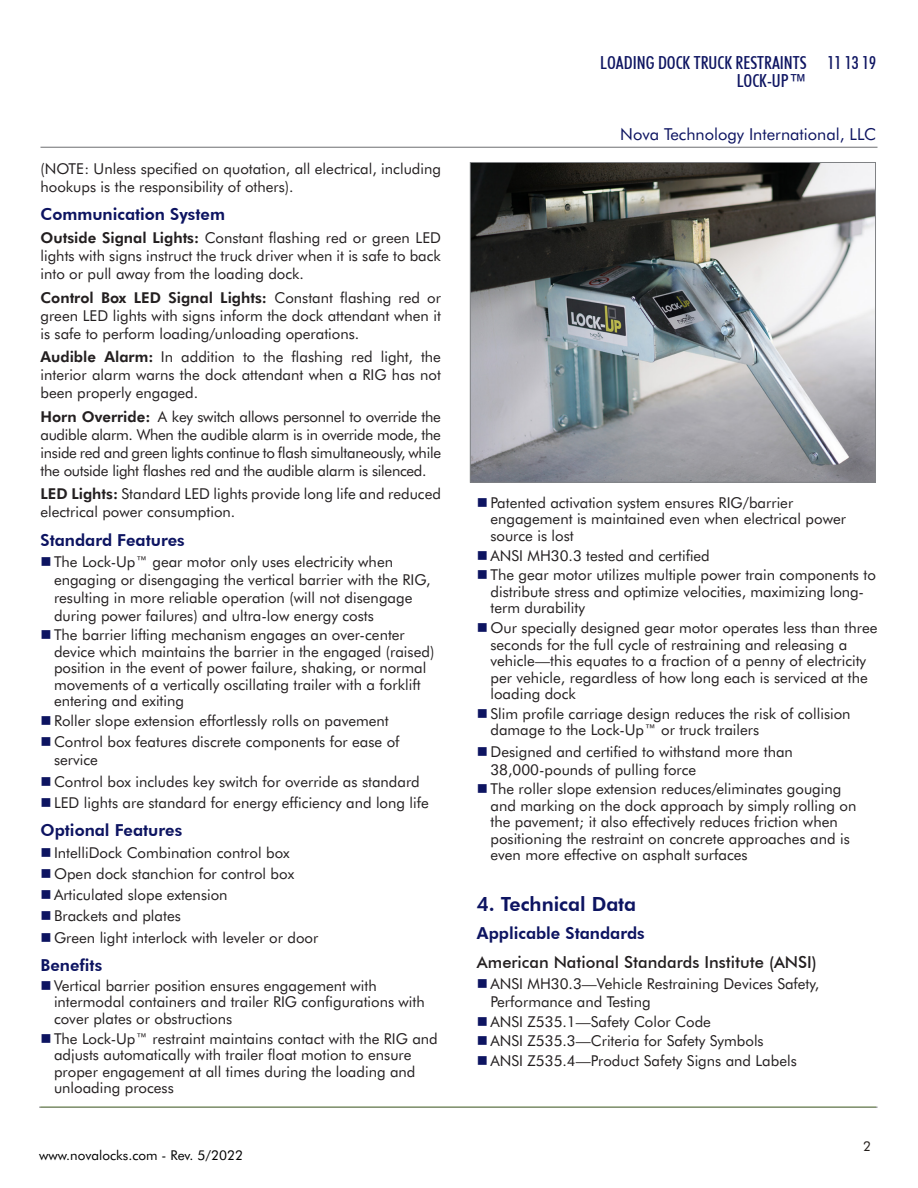
<style>
.page{position:relative;width:918px;height:1188px;background:#fff}
.page>*{position:absolute;margin:0;border:0;box-sizing:border-box;transform-origin:0 0}
._01_Ten-Part_Header{font:800 19.5px "Futura BT";color:#0d1461}
.t1{font:500 condensed 18px "Futura BT";color:#0d1461}
._02_Subhead{font:800 16.5px "Futura BT";color:#0d1461}
._03_Subhead{font:500 16.5px "Futura BT";color:#231f20}
.t2{font:16.5px "Futura BT";color:#0d1461}
._05_Body_Copy_01{font:15px/16.5px "Futura BT";color:#231f20}
.t3{font:13.5px "Futura BT";color:#000}
.t4{font:13.5px "Futura BT";color:#241e1b}
.s1{font-weight:700}
</style>
<div class="page">
<hr style="left:40px;top:147px;width:838px;height:1px;background:#6c6d70">
<hr style="left:39px;top:1107px;width:838px;height:1px;background:#6c6d70">
<img style="left:472px;top:164px;width:402px;height:317px">
<div style="left:470px;top:162px;width:406px;height:321px;border:1px solid #808285"></div>
<p class="_05_Body_Copy_01" style="left:40px;top:159px;width:402px;line-height:18px">(NOTE: Unless specified on quotation, all electrical, including hookups is the responsibility of others).</p>
<p class="_02_Subhead" style="left:40px;top:204px;width:186px">Communication System</p>
<p class="_05_Body_Copy_01" style="left:40px;top:229px;width:402px;line-height:18px;text-align:justify"><span class="s1">Outside Signal Lights:</span> Constant flashing red or green LED lights with signs instruct the truck driver when it is safe to back into or pull away from the loading dock.</p>
<p class="_05_Body_Copy_01" style="left:40px;top:288px;width:402px;line-height:18px;text-align:justify"><span class="s1">Control Box LED Signal Lights:</span> Constant flashing red or green LED lights with signs inform the dock attendant when it is safe to perform loading/unloading operations.</p>
<p class="_05_Body_Copy_01" style="left:40px;top:347px;width:402px;line-height:18px;text-align:justify"><span class="s1">Audible Alarm:</span> In addition to the flashing red light, the interior alarm warns the dock attendant when a RIG has not been properly engaged.</p>
<p class="_05_Body_Copy_01" style="left:40px;top:407px;width:402px;line-height:18px;text-align:justify"><span class="s1">Horn Override:</span> A key switch allows personnel to override the audible alarm. When the audible alarm is in override mode, the inside red and green lights continue to flash simultaneously, while the outside light flashes red and the audible alarm is silenced.</p>
<p class="_05_Body_Copy_01" style="left:40px;top:484px;width:402px;line-height:18px"><span class="s1">LED Lights:</span> Standard LED lights provide long life and reduced electrical power consumption.</p>
<p class="_02_Subhead" style="left:40px;top:530px;width:146px">Standard Features</p>
<p class="_05_Body_Copy_01" style="left:54px;top:552px;width:378px;line-height:18px">The Lock-Up™ gear motor only uses electricity when engaging or disengaging the vertical barrier with the RIG, resulting in more reliable operation (will not disengage during power failures) and ultra-low energy costs</p>
<p class="_05_Body_Copy_01" style="left:54px;top:626px;width:382px">The barrier lifting mechanism engages an over-center device which maintains the barrier in the engaged (raised) position in the event of power failure, shaking, or normal movements of a vertically oscillating trailer with a forklift entering and exiting</p>
<p class="_05_Body_Copy_01" style="left:54px;top:712px;width:336px">Roller slope extension effortlessly rolls on pavement</p>
<p class="_05_Body_Copy_01" style="left:54px;top:733px;width:347px;line-height:18px">Control box features discrete components for ease of service</p>
<p class="_05_Body_Copy_01" style="left:54px;top:773px;width:367px">Control box includes key switch for override as standard</p>
<p class="_05_Body_Copy_01" style="left:54px;top:794px;width:376px">LED lights are standard for energy efficiency and long life</p>
<p class="_02_Subhead" style="left:40px;top:820px;width:143px">Optional Features</p>
<p class="_05_Body_Copy_01" style="left:54px;top:844px;width:237px">IntelliDock Combination control box</p>
<p class="_05_Body_Copy_01" style="left:54px;top:865px;width:242px">Open dock stanchion for control box</p>
<p class="_05_Body_Copy_01" style="left:54px;top:886px;width:175px">Articulated slope extension</p>
<p class="_05_Body_Copy_01" style="left:54px;top:907px;width:128px">Brackets and plates</p>
<p class="_05_Body_Copy_01" style="left:54px;top:928px;width:266px">Green light interlock with leveler or door</p>
<p class="_02_Subhead" style="left:40px;top:955px;width:63px">Benefits</p>
<p class="_05_Body_Copy_01" style="left:54px;top:977px;width:372px">Vertical barrier position ensures engagement with intermodal containers and trailer RIG configurations with cover plates or obstructions</p>
<p class="_05_Body_Copy_01" style="left:54px;top:1029px;width:385px">The Lock-Up™ restraint maintains contact with the RIG and adjusts automatically with trailer float motion to ensure proper engagement at all times during the loading and unloading process</p>
<p class="t3" style="left:39px;top:1146px;width:205px">www.novalocks.com - Rev. 5/2022</p>
<p class="t1" style="left:600px;top:52px;width:277px">LOADING DOCK TRUCK RESTRAINTS 11 13 19</p>
<p class="t2" style="left:620px;top:123px;width:257px">Nova Technology International, LLC</p>
<p class="_05_Body_Copy_01" style="left:490px;top:494px;width:357px">Patented activation system ensures RIG/barrier engagement is maintained even when electrical power source is lost</p>
<p class="_05_Body_Copy_01" style="left:490px;top:547px;width:221px">ANSI MH30.3 tested and certified</p>
<p class="_05_Body_Copy_01" style="left:490px;top:566px;width:387px">The gear motor utilizes multiple power train components to distribute stress and optimize velocities, maximizing long&shy;term durability</p>
<p class="_05_Body_Copy_01" style="left:490px;top:619px;width:389px">Our specially designed gear motor operates less than three seconds for the full cycle of restraining and releasing a vehicle—this equates to a fraction of a penny of electricity per vehicle, regardless of how long each is serviced at the loading dock</p>
<p class="_05_Body_Copy_01" style="left:490px;top:705px;width:362px">Slim profile carriage design reduces the risk of collision damage to the Lock-Up™ or truck trailers</p>
<p class="_05_Body_Copy_01" style="left:490px;top:742px;width:304px;line-height:18px">Designed and certified to withstand more than<br>38,000-pounds of pulling force</p>
<p class="_05_Body_Copy_01" style="left:490px;top:780px;width:367px">The roller slope extension reduces/eliminates gouging and marking on the dock approach by simply rolling on the pavement; it also effectively reduces friction when positioning the restraint on concrete approaches and is even more effective on asphalt surfaces</p>
<p class="_01_Ten-Part_Header" style="left:477px;top:892px;width:161px">4. Technical Data</p>
<p class="_02_Subhead" style="left:477px;top:923px;width:169px">Applicable Standards</p>
<p class="_03_Subhead" style="left:477px;top:952px;width:341px">American National Standards Institute (ANSI)</p>
<p class="_05_Body_Copy_01" style="left:490px;top:974px;width:330px;line-height:18px">ANSI MH30.3—Vehicle Restraining Devices Safety,<br>Performance and Testing</p>
<p class="_05_Body_Copy_01" style="left:490px;top:1012px;width:222px">ANSI Z535.1—Safety Color Code</p>
<p class="_05_Body_Copy_01" style="left:490px;top:1032px;width:275px">ANSI Z535.3—Criteria for Safety Symbols</p>
<p class="_05_Body_Copy_01" style="left:490px;top:1052px;width:308px">ANSI Z535.4—Product Safety Signs and Labels</p>
<p class="t4" style="left:863px;top:1137px;width:9px">2</p>
</div>
